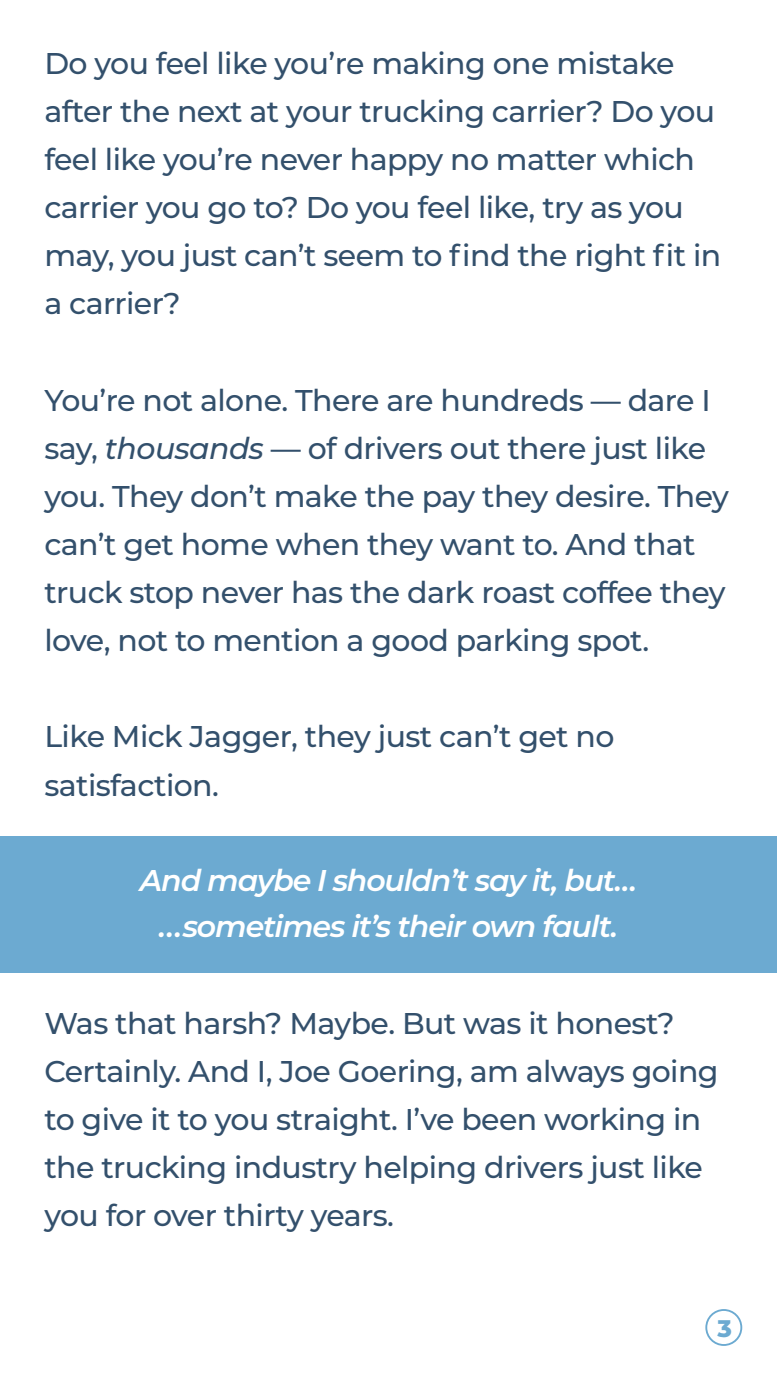
<style>
.page{position:relative;width:777px;height:1380px;background:#fff}
.page>*{position:absolute;margin:0;border:0;box-sizing:border-box;transform-origin:0 0}
.t1{font:500 30px/48.1px "Montserrat";letter-spacing:-.02em;color:#33506c}
.t2{font:italic 600 30px/46.9px "Montserrat";letter-spacing:-.04em;color:#fff;text-align:center}
.t3{font:800 24px "Montserrat";color:#6caad1}
.s1{font-style:italic}
</style>
<div class="page">
<div style="left:0;top:836px;width:776px;height:137px;background:#6caad1"></div>
<div style="left:705px;top:1309px;width:37px;height:37px;border:2px solid #6caad1;border-radius:50%"></div>
<p class="t1" style="left:44px;top:38px;width:678px">Do you feel like you’re making one mistake after the next at your trucking carrier? Do you feel like you’re never happy no matter which carrier you go to? Do you feel like, try as you may, you just can’t seem to find the right fit in a carrier?</p>
<p class="t1" style="left:44px;top:375px;width:685px">You’re not alone. There are hundreds — dare I say, <span class="s1">thousands</span> — of drivers out there just like you. They don’t make the pay they desire. They can’t get home when they want to. And that truck stop never has the dark roast coffee they love, not to mention a good parking spot.</p>
<p class="t1" style="left:44px;top:712px;width:571px">Like Mick Jagger, they just can’t get no satisfaction.</p>
<p class="t2" style="left:140px;top:855px;width:498px">And maybe I shouldn’t say it, but… ...sometimes it’s their own fault.</p>
<p class="t1" style="left:44px;top:998px;width:675px">Was that harsh? Maybe. But was it honest?<br>Certainly. And I, Joe Goering, am always going to give it to you straight. I’ve been working in the trucking industry helping drivers just like you for over thirty years.</p>
<p class="t3" style="left:717px;top:1311px;width:16px">3</p>
</div>
